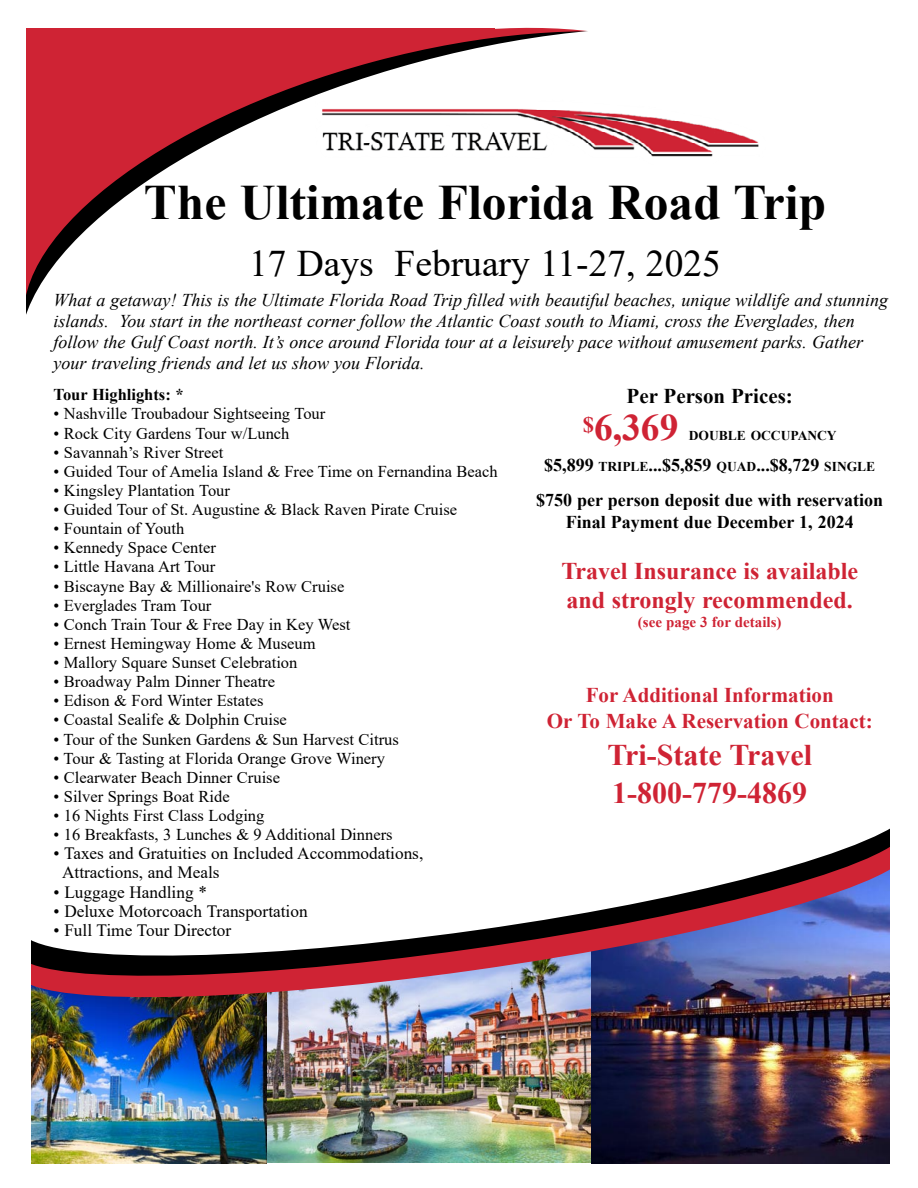
<style>
.page{position:relative;width:918px;height:1188px;background:#fff}
.page>*{position:absolute;margin:0;border:0;box-sizing:border-box;transform-origin:0 0}
.t1{font:700 49.5px "Times New Roman";color:#000}
.t2{font:37.5px "Times New Roman";color:#000}
.t3{font:700 37.5px "Times New Roman";color:#cf2334}
.t4{font:700 30px "Times New Roman";color:#cf2334}
.t5{font:700 24px "Times New Roman";color:#cf2334}
.t6{font:700 21px "Times New Roman";color:#cf2334}
.t7{font:700 21px "Times New Roman";color:#000}
.t8{font:italic 18px/21px "Times New Roman";color:#000}
.t9{font:700 18px "Times New Roman";color:#000}
.t10{font:17.25px "Times New Roman";color:#000}
.t11{font:16.5px "Times New Roman";color:#000}
.t12{font:700 16.5px "Times New Roman";color:#000}
.t13{font:700 15px "Times New Roman";color:#cf2334}
.t14{font:700 13.5px "Times New Roman";color:#000}
.s1{font-size:13.5px}
</style>
<div class="page">
<img style="left:267px;top:1006px;width:325px;height:157px">
<svg style="left:26px;top:27px;width:562px;height:288px"></svg>
<img style="left:31px;top:1006px;width:236px;height:157px">
<img style="left:592px;top:1006px;width:298px;height:157px">
<img style="left:31px;top:985px;width:859px;height:21px">
<svg style="left:31px;top:965px;width:859px;height:20px;background:#7f4a6b"></svg>
<svg style="left:31px;top:828px;width:859px;height:137px"></svg>
<div style="left:52px;top:292px;width:839px;height:92px;background:#fff"></div>
<img style="left:316px;top:100px;width:443px;height:64px">
<p class="t1" style="left:144px;top:174px;width:684px">The Ultimate Florida Road Trip</p>
<p class="t2" style="left:249px;top:243px;width:473px">17 Days February 11-27, 2025</p>
<p class="t8" style="left:54px;top:289px;width:836px">What a getaway! This is the Ultimate Florida Road Trip filled with beautiful beaches, unique wildlife and stunning islands. You start in the northeast corner follow the Atlantic Coast south to Miami, cross the Everglades, then</p>
<p class="t8" style="left:54px;top:331px;width:811px">follow the Gulf Coast north. It’s once around Florida tour at a leisurely pace without amusement parks. Gather your traveling friends and let us show you Florida.</p>
<p class="t12" style="left:54px;top:386px;width:132px">Tour Highlights: *</p>
<p class="t11" style="left:54px;top:405px;width:273px">• Nashville Troubadour Sightseeing Tour</p>
<p class="t11" style="left:54px;top:424px;width:237px">• Rock City Gardens Tour w/Lunch</p>
<p class="t11" style="left:54px;top:443px;width:171px">• Savannah’s River Street</p>
<p class="t11" style="left:54px;top:462px;width:446px">• Guided Tour of Amelia Island &amp; Free Time on Fernandina Beach</p>
<p class="t11" style="left:54px;top:481px;width:178px">• Kingsley Plantation Tour</p>
<p class="t11" style="left:54px;top:500px;width:405px">• Guided Tour of St. Augustine &amp; Black Raven Pirate Cruise</p>
<p class="t11" style="left:54px;top:519px;width:132px">• Fountain of Youth</p>
<p class="t11" style="left:54px;top:539px;width:164px">• Kennedy Space Center</p>
<p class="t11" style="left:54px;top:558px;width:163px">• Little Havana Art Tour</p>
<p class="t11" style="left:54px;top:577px;width:292px">• Biscayne Bay &amp; Millionaire's Row Cruise</p>
<p class="t11" style="left:54px;top:596px;width:159px">• Everglades Tram Tour</p>
<p class="t11" style="left:54px;top:615px;width:299px">• Conch Train Tour &amp; Free Day in Key West</p>
<p class="t11" style="left:54px;top:634px;width:264px">• Ernest Hemingway Home &amp; Museum</p>
<p class="t11" style="left:54px;top:653px;width:245px">• Mallory Square Sunset Celebration</p>
<p class="t11" style="left:54px;top:672px;width:223px">• Broadway Palm Dinner Theatre</p>
<p class="t11" style="left:54px;top:692px;width:211px">• Edison &amp; Ford Winter Estates</p>
<p class="t11" style="left:54px;top:711px;width:235px">• Coastal Sealife &amp; Dolphin Cruise</p>
<p class="t11" style="left:54px;top:730px;width:347px">• Tour of the Sunken Gardens &amp; Sun Harvest Citrus</p>
<p class="t11" style="left:54px;top:749px;width:333px">• Tour &amp; Tasting at Florida Orange Grove Winery</p>
<p class="t11" style="left:54px;top:768px;width:228px">• Clearwater Beach Dinner Cruise</p>
<p class="t11" style="left:54px;top:787px;width:178px">• Silver Springs Boat Ride</p>
<p class="t11" style="left:54px;top:806px;width:212px">• 16 Nights First Class Lodging</p>
<p class="t11" style="left:54px;top:825px;width:341px">• 16 Breakfasts, 3 Lunches &amp; 9 Additional Dinners</p>
<p class="t10" style="left:54px;top:844px;width:371px">• Taxes and Gratuities on Included Accommodations,</p>
<p class="t10" style="left:62px;top:863px;width:159px">Attractions, and Meals</p>
<p class="t10" style="left:54px;top:882px;width:155px">• Luggage Handling *</p>
<p class="t10" style="left:54px;top:901px;width:256px">• Deluxe Motorcoach Transportation</p>
<p class="t10" style="left:54px;top:920px;width:179px">• Full Time Tour Director</p>
<p class="t7" style="left:627px;top:385px;width:168px">Per Person Prices:</p>
<p class="t3" style="left:583px;top:406px;width:97px"><sup>$</sup>6,369</p>
<p class="t14" style="left:689px;top:428px;width:149px">DOUBLE OCCUPANCY</p>
<p class="t9" style="left:544px;top:455px;width:333px">$5,899 <span class="s1">TRIPLE</span>...$5,859 <span class="s1">QUAD</span>...$8,729 <span class="s1">SINGLE</span></p>
<p class="t9" style="left:536px;top:490px;width:349px">$750 per person deposit due with reservation</p>
<p class="t9" style="left:566px;top:512px;width:289px">Final Payment due December 1, 2024</p>
<p class="t5" style="left:561px;top:558px;width:298px">Travel Insurance is available</p>
<p class="t5" style="left:567px;top:587px;width:288px">and strongly recommended.</p>
<p class="t13" style="left:638px;top:614px;width:145px">(see page 3 for details)</p>
<p class="t6" style="left:586px;top:684px;width:250px">For Additional Information</p>
<p class="t6" style="left:547px;top:709px;width:327px">Or To Make A Reservation Contact:</p>
<p class="t4" style="left:607px;top:739px;width:206px">Tri-State Travel</p>
<p class="t4" style="left:612px;top:776px;width:196px">1-800-779-4869</p>
</div>
